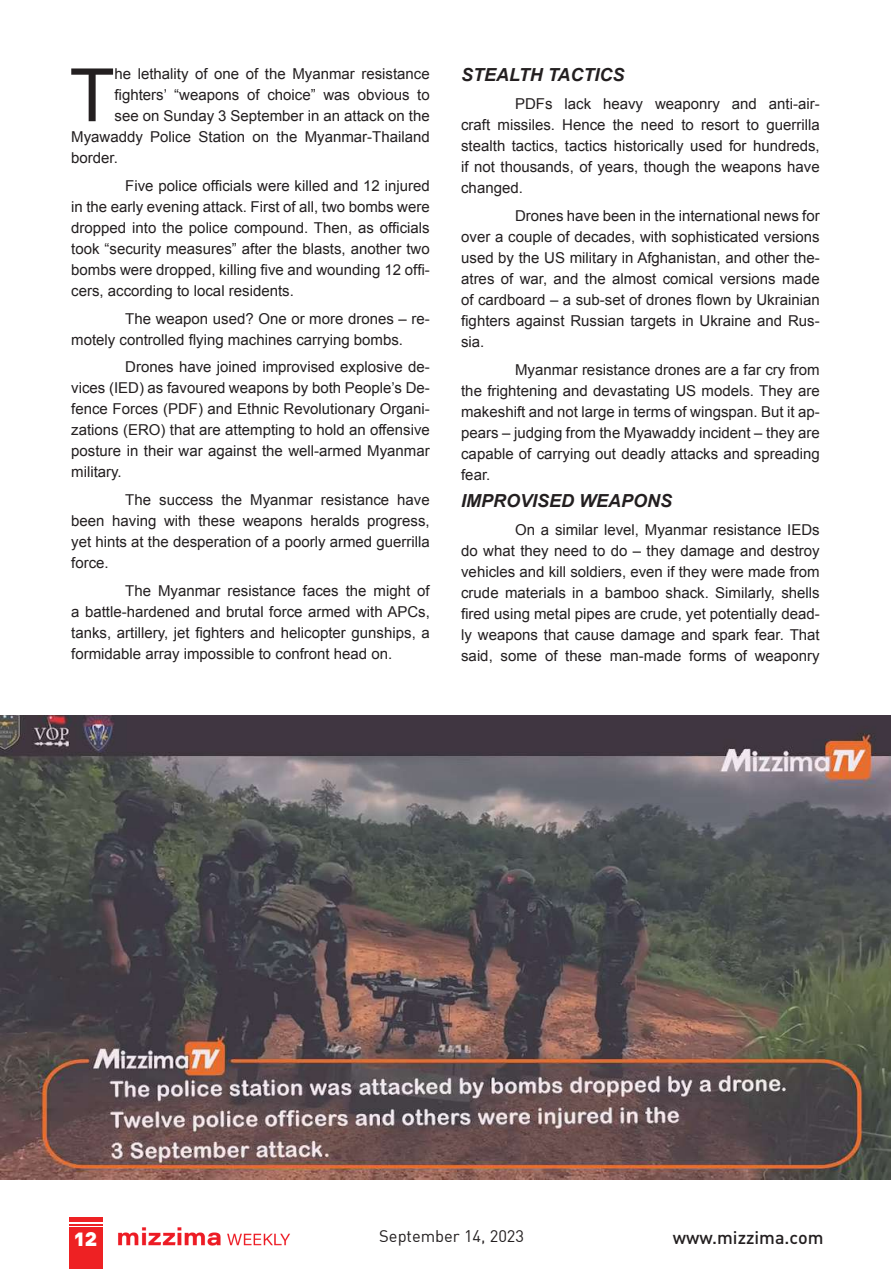
<style>
.page{position:relative;width:891px;height:1269px;background:#fff}
.page>*{position:absolute;margin:0;border:0;box-sizing:border-box;transform-origin:0 0}
.t1{font:73.65px "Arial";color:#231f20}
.t2{font:22.5px "DIN Black Alternate";color:#fff}
.t3{font:italic 700 18px "Arial";color:#231f20}
.t4{font:500 18px "DIN";color:#231f20}
.t5{font:16.5px "DIN";color:#231f20}
.t6{font:15px/21px "Arial";color:#231f20;text-align:justify}
</style>
<div class="page">
<img style="left:118px;top:1227px;width:172px;height:19px">
<hr style="left:69px;top:1217px;width:33px;height:4px;background:#ee2123">
<hr style="left:69px;top:1224px;width:33px;height:2px;background:#ee2123">
<div style="left:69px;top:1228px;width:33px;height:41px;background:#ee2123"></div>
<img style="left:0;top:715px;width:891px;height:465px">
<h1 class="t1" style="left:70px;top:47px;width:47px">T</h1>
<p class="t6" style="left:115px;top:64px;width:317px">he lethality of one of the Myanmar resistance</p>
<p class="t6" style="left:115px;top:85px;width:317px">fighters’ “weapons of choice” was obvious to</p>
<p class="t6" style="left:115px;top:106px;width:317px">see on Sunday 3 September in an attack on the</p>
<p class="t6" style="left:71px;top:127px;width:360px">Myawaddy Police Station on the Myanmar-Thailand</p>
<p class="t6" style="left:71px;top:148px;width:48px">border.</p>
<p class="t6" style="left:71px;top:175px;width:360px;text-indent:54px">Five police officials were killed and 12 injured in the early evening attack. First of all, two bombs were dropped into the police compound. Then, as officials took “security measures” after the blasts, another two bombs were dropped, killing five and wounding 12 offi&shy;cers, according to local residents.</p>
<p class="t6" style="left:71px;top:308px;width:360px;text-indent:54px">The weapon used? One or more drones – re&shy;motely controlled flying machines carrying bombs.</p>
<p class="t6" style="left:71px;top:357px;width:360px;text-indent:54px">Drones have joined improvised explosive de&shy;vices (IED) as favoured weapons by both People’s De&shy;fence Forces (PDF) and Ethnic Revolutionary Organi&shy;zations (ERO) that are attempting to hold an offensive posture in their war against the well-armed Myanmar military.</p>
<p class="t6" style="left:71px;top:490px;width:360px;text-indent:54px">The success the Myanmar resistance have been having with these weapons heralds progress, yet hints at the desperation of a poorly armed guerrilla force.</p>
<p class="t6" style="left:71px;top:580px;width:360px;text-indent:54px">The Myanmar resistance faces the might of a battle-hardened and brutal force armed with APCs, tanks, artillery, jet fighters and helicopter gunships, a formidable array impossible to confront head on.</p>
<p class="t3" style="left:461px;top:63px;width:165px">STEALTH TACTICS</p>
<p class="t6" style="left:461px;top:94px;width:360px;text-indent:54px">PDFs lack heavy weaponry and anti-air&shy;craft missiles. Hence the need to resort to guerrilla stealth tactics, tactics historically used for hundreds, if not thousands, of years, though the weapons have changed.</p>
<p class="t6" style="left:461px;top:205px;width:360px;text-indent:54px">Drones have been in the international news for over a couple of decades, with sophisticated versions used by the US military in Afghanistan, and other the&shy;atres of war, and the almost comical versions made of cardboard – a sub-set of drones flown by Ukrainian fighters against Russian targets in Ukraine and Rus&shy;sia.</p>
<p class="t6" style="left:461px;top:359px;width:360px;text-indent:54px">Myanmar resistance drones are a far cry from the frightening and devastating US models. They are makeshift and not large in terms of wingspan. But it ap&shy;pears – judging from the Myawaddy incident – they are capable of carrying out deadly attacks and spreading fear.</p>
<p class="t3" style="left:461px;top:489px;width:213px">IMPROVISED WEAPONS</p>
<p class="t6" style="left:461px;top:520px;width:360px;text-indent:54px">On a similar level, Myanmar resistance IEDs do what they need to do – they damage and destroy vehicles and kill soldiers, even if they were made from crude materials in a bamboo shack. Similarly, shells fired using metal pipes are crude, yet potentially dead&shy;ly weapons that cause damage and spark fear. That said, some of these man-made forms of weaponry</p>
<h2 class="t2" style="left:74px;top:1223px;width:25px">12</h2>
<p class="t5" style="left:379px;top:1226px;width:146px">September 14, 2023</p>
<p class="t4" style="left:673px;top:1226px;width:152px">www.mizzima.com</p>
</div>
